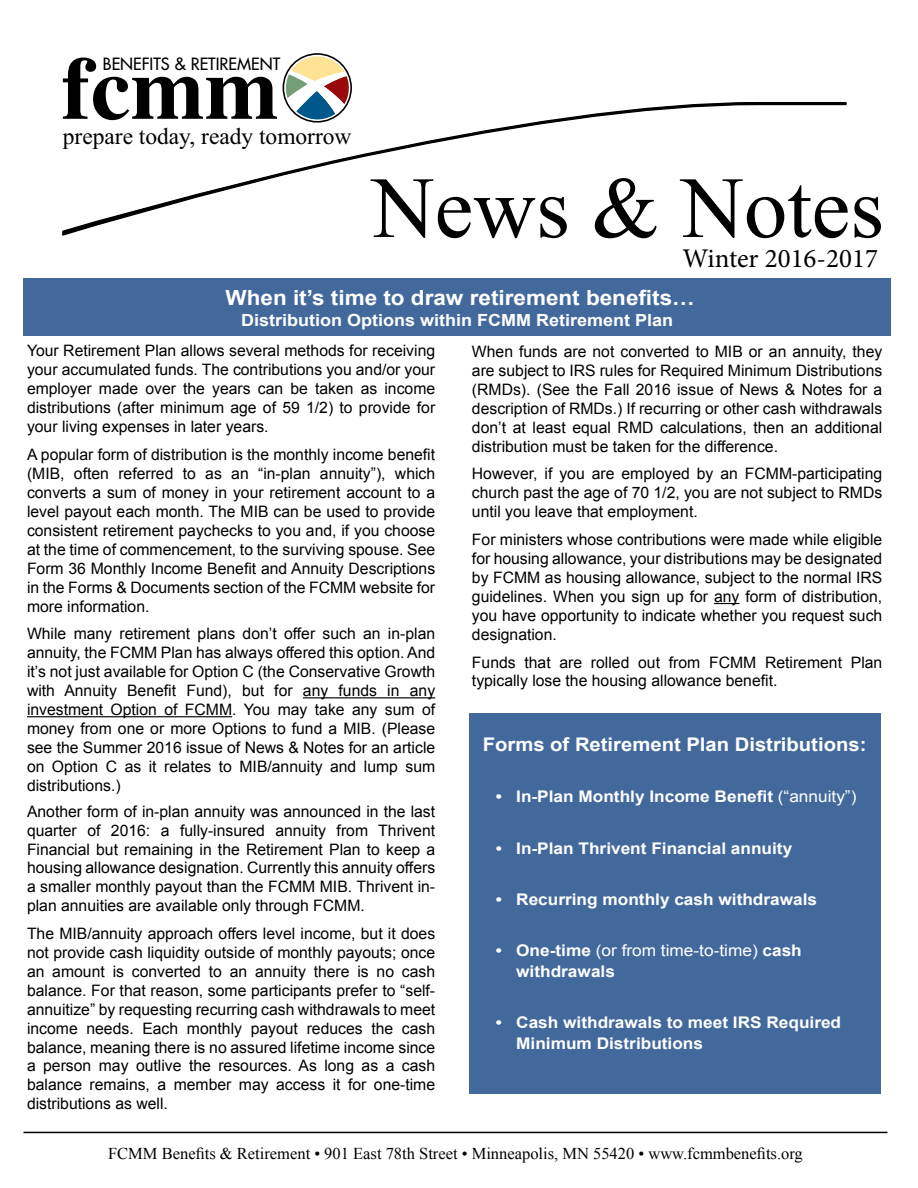
<style>
.page{position:relative;width:918px;height:1188px;background:#fff}
.page>*{position:absolute;margin:0;border:0;box-sizing:border-box;transform-origin:0 0}
.t1{font:87px "Times New Roman";color:#000}
.t2{font:27px "Minion Pro";color:#000}
.t3{font:23.4px "Times New Roman";color:#000}
.t4{font:700 20.85px "Arial";color:#fff;scale:1.08 1}
.t5{font:700 18.9px "Arial";color:#fff;scale:1.08 1}
.t6{font:700 16.8px "Arial";color:#fff;scale:1.08 1}
.t7{font:16.5px "Times New Roman";color:#000}
.t8{font:500 16.5px "Futura Std";color:#000}
.t9{font:700 16.05px/20.7px "Arial";color:#fff;scale:1.08 1}
.t10{font:15.75px/18.9px "Arial";color:#000;text-align:justify}
.s1{font-weight:400}
</style>
<div class="page">
<svg style="left:63px;top:58px;width:210px;height:44px"></svg>
<svg style="left:283px;top:53px;width:69px;height:49px"></svg>
<svg style="left:62px;top:102px;width:784px;height:133px"></svg>
<hr style="left:23px;top:1132px;width:864px;height:1px;background:#000">
<div style="left:23px;top:279px;width:868px;height:57px;background:#43699c"></div>
<hr style="left:303px;top:697px;width:132px;height:1px;background:#000">
<hr style="left:27px;top:716px;width:205px;height:1px;background:#000">
<svg style="left:714px;top:603px;width:25px;height:1px"></svg>
<div style="left:469px;top:713px;width:411px;height:381px;background:#43699c"></div>
<p class="t8" style="left:103px;top:53px;width:179px">BENEFITS &amp; RETIREMENT</p>
<h3 class="t3" style="left:63px;top:121px;width:290px">prepare today, ready tomorrow</h3>
<h1 class="t1" style="left:372px;top:149px;width:514px">News &amp; Notes</h1>
<h2 class="t2" style="left:682px;top:240px;width:197px">Winter 2016-2017</h2>
<h3 class="t4" style="left:226px;top:283px;width:436px">When it’s time to draw retirement benefits…</h3>
<p class="t6" style="left:241px;top:309px;width:402px">Distribution Options within FCMM Retirement Plan</p>
<p class="t10" style="left:27px;top:341px;width:410px">Your Retirement Plan allows several methods for receiving your accumulated funds. The contributions you and/or your employer made over the years can be taken as income distributions (after minimum age of 59 1/2) to provide for your living expenses in later years.</p>
<p class="t10" style="left:27px;top:446px;width:410px">A popular form of distribution is the monthly income benefit (MIB, often referred to as an “in-plan annuity”), which converts a sum of money in your retirement account to a level payout each month. The MIB can be used to provide consistent retirement paychecks to you and, if you choose at the time of commencement, to the surviving spouse. See Form 36 Monthly Income Benefit and Annuity Descriptions in the Forms &amp; Documents section of the FCMM website for more information.</p>
<p class="t10" style="left:27px;top:625px;width:410px">While many retirement plans don’t offer such an in-plan annuity, the FCMM Plan has always offered this option. And it’s not just available for Option C (the Conservative Growth with Annuity Benefit Fund), but for any funds in any investment Option of FCMM. You may take any sum of money from one or more Options to fund a MIB. (Please see the Summer 2016 issue of News &amp; Notes for an article on Option C as it relates to MIB/annuity and lump sum distributions.)</p>
<p class="t10" style="left:27px;top:802px;width:410px">Another form of in-plan annuity was announced in the last quarter of 2016: a fully-insured annuity from Thrivent Financial but remaining in the Retirement Plan to keep a housing allowance designation. Currently this annuity offers a smaller monthly payout than the FCMM MIB. Thrivent in&shy;plan annuities are available only through FCMM.</p>
<p class="t10" style="left:27px;top:924px;width:410px">The MIB/annuity approach offers level income, but it does not provide cash liquidity outside of monthly payouts; once an amount is converted to an annuity there is no cash balance. For that reason, some participants prefer to “self&shy;annuitize” by requesting recurring cash withdrawals to meet income needs. Each monthly payout reduces the cash balance, meaning there is no assured lifetime income since a person may outlive the resources. As long as a cash balance remains, a member may access it for one-time distributions as well.</p>
<p class="t10" style="left:472px;top:342px;width:412px">When funds are not converted to MIB or an annuity, they are subject to IRS rules for Required Minimum Distributions (RMDs). (See the Fall 2016 issue of News &amp; Notes for a description of RMDs.) If recurring or other cash withdrawals don’t at least equal RMD calculations, then an additional distribution must be taken for the difference.</p>
<p class="t10" style="left:472px;top:465px;width:412px">However, if you are employed by an FCMM-participating church past the age of 70 1/2, you are not subject to RMDs until you leave that employment.</p>
<p class="t10" style="left:472px;top:530px;width:412px">For ministers whose contributions were made while eligible for housing allowance, your distributions may be designated by FCMM as housing allowance, subject to the normal IRS guidelines. When you sign up for any form of distribution, you have opportunity to indicate whether you request such designation.</p>
<p class="t10" style="left:472px;top:653px;width:412px">Funds that are rolled out from FCMM Retirement Plan typically lose the housing allowance benefit.</p>
<p class="t5" style="left:483px;top:732px;width:357px">Forms of Retirement Plan Distributions:</p>
<p class="t9" style="left:496px;top:787px;width:335px">• In-Plan Monthly Income Benefit <span class="s1">(“annuity”)</span></p>
<p class="t9" style="left:496px;top:838px;width:276px">• In-Plan Thrivent Financial annuity</p>
<p class="t9" style="left:496px;top:889px;width:299px">• Recurring monthly cash withdrawals</p>
<p class="t9" style="left:516px;top:941px;width:266px;text-indent:-20px">• One-time <span class="s1">(or from time-to-time)</span> cash withdrawals</p>
<p class="t9" style="left:516px;top:1013px;width:302px;text-indent:-20px">• Cash withdrawals to meet IRS Required<br>Minimum Distributions</p>
<p class="t7" style="left:108px;top:1142px;width:696px">FCMM Benefits &amp; Retirement • 901 East 78th Street • Minneapolis, MN 55420 • www.fcmmbenefits.org</p>
</div>
